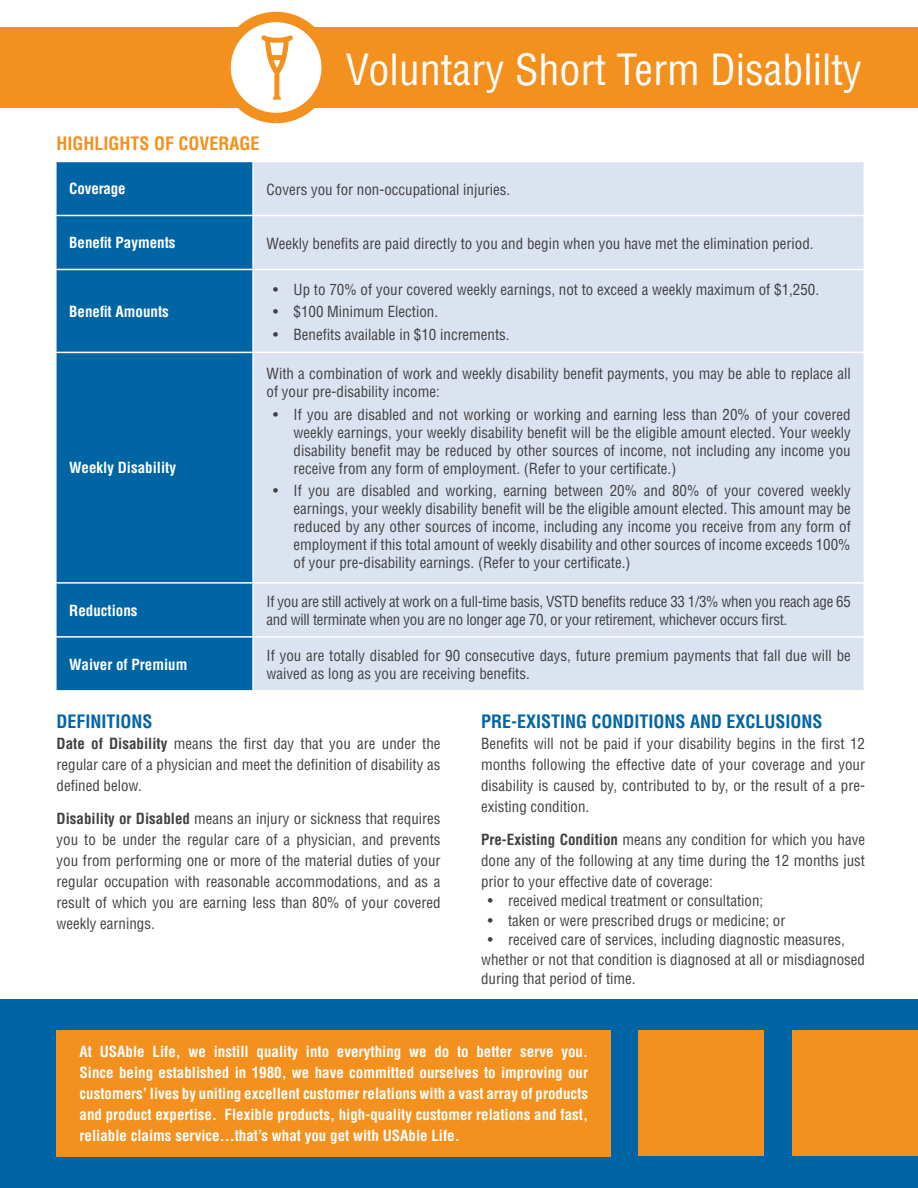
<style>
.page{position:relative;width:918px;height:1188px;background:#fff}
.page>*{position:absolute;margin:0;border:0;box-sizing:border-box;transform-origin:0 0}
.t1{font:condensed 42px "Helvetica";color:#fff}
.t2{font:700 condensed 18px "Helvetica";color:#0065a4}
.t3{font:700 condensed 18px "Helvetica";color:#f4901d}
.t4{font:condensed 15px/21px "Helvetica";color:#414042;text-align:justify}
.t5{font:700 condensed 15px/21px "Helvetica";color:#fff;text-align:justify}
.t6{font:condensed 15px/18px "Helvetica";letter-spacing:-.02em;color:#414042}
.s1{font-weight:700}
</style>
<div class="page">
<div style="left:0;top:27px;width:918px;height:81px;background:#f4901d"></div>
<div style="left:0;top:999px;width:918px;height:189px;background:#0065a4"></div>
<div style="left:57px;top:162px;width:195px;height:528px;background:#0065a4"></div>
<div style="left:254px;top:162px;width:610px;height:528px;background:#dce3f0"></div>
<hr style="left:55px;top:215px;width:198px;height:1px;background:#fff">
<hr style="left:55px;top:269px;width:198px;height:1px;background:#fff">
<hr style="left:55px;top:352px;width:198px;height:1px;background:#fff">
<hr style="left:55px;top:582px;width:198px;height:2px;background:#fff">
<hr style="left:55px;top:636px;width:198px;height:2px;background:#fff">
<hr style="left:253px;top:215px;width:612px;height:1px;background:#fff">
<hr style="left:253px;top:269px;width:612px;height:1px;background:#fff">
<hr style="left:253px;top:352px;width:612px;height:1px;background:#fff">
<hr style="left:253px;top:582px;width:612px;height:2px;background:#fff">
<hr style="left:253px;top:636px;width:612px;height:2px;background:#fff">
<div style="left:57px;top:1030px;width:554px;height:126px;background:#f4901d"></div>
<div style="left:792px;top:1030px;width:126px;height:126px;background:#f4901d"></div>
<div style="left:638px;top:1031px;width:126px;height:125px;background:#f4901d"></div>
<div style="left:220px;top:12px;width:112px;height:111px;border:14px solid #f4901d;border-radius:50%"></div>
<div style="left:231px;top:22px;width:90px;height:91px;background:#fff;border-radius:50%"></div>
<svg style="left:261px;top:35px;width:32px;height:65px"></svg>
<h1 class="t1" style="left:346px;top:43px;width:517px">Voluntary Short Term Disablilty</h1>
<p class="t3" style="left:57px;top:133px;width:205px">HIGHLIGHTS OF COVERAGE</p>
<p class="t5" style="left:69px;top:178px;width:58px">Coverage</p>
<p class="t4" style="left:267px;top:178px;width:245px">Covers you for non-occupational injuries.</p>
<p class="t5" style="left:69px;top:232px;width:108px">Benefit Payments</p>
<p class="t4" style="left:267px;top:232px;width:549px">Weekly benefits are paid directly to you and begin when you have met the elimination period.</p>
<p class="t5" style="left:69px;top:301px;width:101px">Benefit Amounts</p>
<p class="t5" style="left:69px;top:457px;width:108px">Weekly Disability</p>
<p class="t4" style="left:273px;top:278px;width:547px">• Up to 70% of your covered weekly earnings, not to exceed a weekly maximum of $1,250.</p>
<p class="t4" style="left:273px;top:301px;width:166px">• $100 Minimum Election.</p>
<p class="t4" style="left:273px;top:323px;width:238px">• Benefits available in $10 increments.</p>
<p class="t4" style="left:267px;top:365px;width:586px;line-height:18px">With a combination of work and weekly disability benefit payments, you may be able to replace all of your pre-disability income:</p>
<p class="t4" style="left:294px;top:405px;width:559px;line-height:18px;text-indent:-20px">• If you are disabled and not working or working and earning less than 20% of your covered weekly earnings, your weekly disability benefit will be the eligible amount elected. Your weekly disability benefit may be reduced by other sources of income, not including any income you receive from any form of employment. (Refer to your certificate.)</p>
<p class="t4" style="left:294px;top:482px;width:559px;line-height:18px;text-indent:-20px">• If you are disabled and working, earning between 20% and 80% of your covered weekly earnings, your weekly disability benefit will be the eligible amount elected. This amount may be reduced by any other sources of income, including any income you receive from any form of employment if this total amount of weekly disability and other sources of income exceeds 100% of your pre-disability earnings. (Refer to your certificate.)</p>
<p class="t5" style="left:69px;top:600px;width:70px">Reductions</p>
<p class="t6" style="left:267px;top:592px;width:586px">If you are still actively at work on a full-time basis, VSTD benefits reduce 33 1/3% when you reach age 65 and will terminate when you are no longer age 70, or your retirement, whichever occurs first.</p>
<p class="t5" style="left:69px;top:654px;width:120px">Waiver of Premium</p>
<p class="t4" style="left:267px;top:646px;width:586px;line-height:18px">If you are totally disabled for 90 consecutive days, future premium payments that fall due will be waived as long as you are receiving benefits.</p>
<p class="t2" style="left:57px;top:710px;width:98px">DEFINITIONS</p>
<p class="t4" style="left:57px;top:733px;width:386px"><span class="s1">Date of Disability</span> means the first day that you are under the regular care of a physician and meet the definition of disability as defined below.</p>
<p class="t4" style="left:57px;top:808px;width:386px"><span class="s1">Disability or Disabled</span> means an injury or sickness that requires you to be under the regular care of a physician, and prevents you from performing one or more of the material duties of your regular occupation with reasonable accommodations, and as a result of which you are earning less than 80% of your covered weekly earnings.</p>
<p class="t2" style="left:481px;top:710px;width:343px">PRE-EXISTING CONDITIONS AND EXCLUSIONS</p>
<p class="t4" style="left:481px;top:733px;width:386px">Benefits will not be paid if your disability begins in the first 12 months following the effective date of your coverage and your disability is caused by, contributed to by, or the result of a pre&shy;existing condition.</p>
<p class="t4" style="left:481px;top:829px;width:386px"><span class="s1">Pre-Existing Condition</span> means any condition for which you have done any of the following at any time during the 12 months just prior to your effective date of coverage:</p>
<p class="t4" style="left:488px;top:890px;width:277px">• received medical treatment or consultation;</p>
<p class="t4" style="left:488px;top:910px;width:299px">• taken or were prescribed drugs or medicine; or</p>
<p class="t4" style="left:481px;top:930px;width:386px;line-height:19.5px;text-align:left;text-indent:7px">• received care of services, including diagnostic measures, whether or not that condition is diagnosed at all or misdiagnosed during that period of time.</p>
<p class="t5" style="left:80px;top:1041px;width:510px">At USAble Life, we instill quality into everything we do to better serve you.<br>Since being established in 1980, we have committed ourselves to improving our customers’ lives by uniting excellent customer relations with a vast array of products and product expertise. Flexible products, high-quality customer relations and fast, reliable claims service...that’s what you get with USAble Life.</p>
</div>
